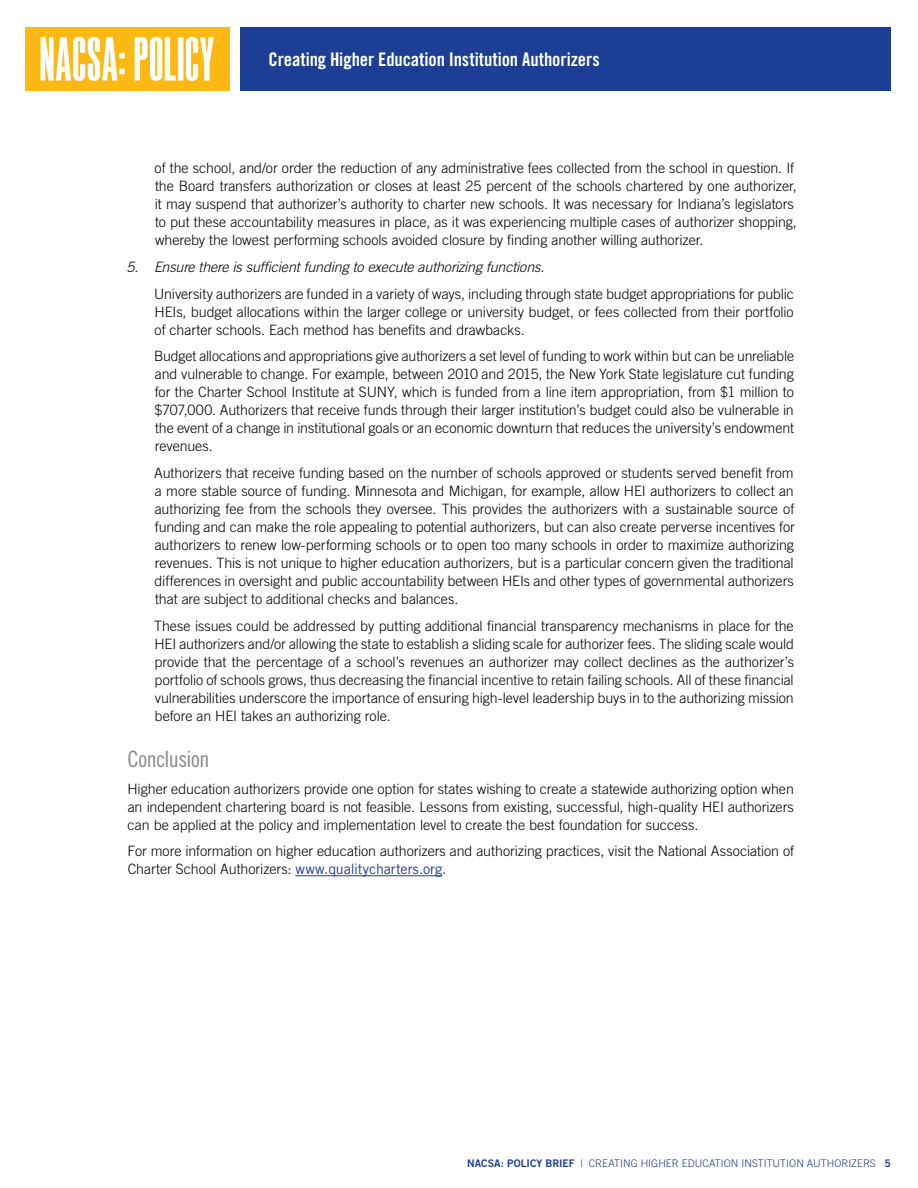
<style>
.page{position:relative;width:918px;height:1188px;background:#fff}
.page>*{position:absolute;margin:0;border:0;box-sizing:border-box;transform-origin:0 0}
.t1{font:22.5px "Trade Gothic LT Std Cn 18";letter-spacing:-.02em;color:#86888a}
.t2{font:18.75px "Trade Gothic LT Std Bd Cn 20";letter-spacing:-.005em;color:#fff}
.t3{font:300 14.25px/18px "Trade Gothic LT Std";letter-spacing:-.005em;color:#000;text-align:justify}
.t4{font:italic 300 14.25px "Trade Gothic LT Std";letter-spacing:-.01em;color:#000}
.t5{font:300 10.5px "Trade Gothic LT Std";letter-spacing:.005em;color:#1c3e94}
.s1{font-weight:400;color:#1c3e94}
.s2{font-family:"Trade Gothic LT Std Bd 2";font-weight:400}
</style>
<div class="page">
<div style="left:25px;top:27px;width:205px;height:64px;background:#fdb913"></div>
<svg style="left:41px;top:37px;width:173px;height:44px"></svg>
<div style="left:241px;top:27px;width:650px;height:64px;background:#1c3e94"></div>
<hr style="left:295px;top:875px;width:147px;height:1px;background:#1c3e94">
<h2 class="t2" style="left:269px;top:48px;width:333px">Creating Higher Education Institution Authorizers</h2>
<p class="t3" style="left:155px;top:159px;width:644px;text-align:left">of the school, and/or order the reduction of any administrative fees collected from the school in question. If the Board transfers authorization or closes at least 25 percent of the schools chartered by one authorizer, it may suspend that authorizer’s authority to charter new schools. It was necessary for Indiana’s legislators to put these accountability measures in place, as it was experiencing multiple cases of authorizer shopping, whereby the lowest performing schools avoided closure by finding another willing authorizer.</p>
<p class="t4" style="left:126px;top:258px;width:419px">5. Ensure there is sufficient funding to execute authorizing functions.</p>
<p class="t3" style="left:154px;top:284px;width:641px">University authorizers are funded in a variety of ways, including through state budget appropriations for public HEIs, budget allocations within the larger college or university budget, or fees collected from their portfolio of charter schools. Each method has benefits and drawbacks.</p>
<p class="t3" style="left:154px;top:347px;width:641px">Budget allocations and appropriations give authorizers a set level of funding to work within but can be unreliable and vulnerable to change. For example, between 2010 and 2015, the New York State legislature cut funding for the Charter School Institute at SUNY, which is funded from a line item appropriation, from $1 million to $707,000. Authorizers that receive funds through their larger institution’s budget could also be vulnerable in the event of a change in institutional goals or an economic downturn that reduces the university’s endowment revenues.</p>
<p class="t3" style="left:154px;top:464px;width:642px">Authorizers that receive funding based on the number of schools approved or students served benefit from a more stable source of funding. Minnesota and Michigan, for example, allow HEI authorizers to collect an authorizing fee from the schools they oversee. This provides the authorizers with a sustainable source of funding and can make the role appealing to potential authorizers, but can also create perverse incentives for authorizers to renew low-performing schools or to open too many schools in order to maximize authorizing revenues. This is not unique to higher education authorizers, but is a particular concern given the traditional differences in oversight and public accountability between HEIs and other types of governmental authorizers that are subject to additional checks and balances.</p>
<p class="t3" style="left:154px;top:616px;width:642px">These issues could be addressed by putting additional financial transparency mechanisms in place for the HEI authorizers and/or allowing the state to establish a sliding scale for authorizer fees. The sliding scale would provide that the percentage of a school’s revenues an authorizer may collect declines as the authorizer’s portfolio of schools grows, thus decreasing the financial incentive to retain failing schools. All of these financial vulnerabilities underscore the importance of ensuring high-level leadership buys in to the authorizing mission before an HEI takes an authorizing role.</p>
<h1 class="t1" style="left:128px;top:746px;width:83px">Conclusion</h1>
<p class="t3" style="left:128px;top:779px;width:668px">Higher education authorizers provide one option for states wishing to create a statewide authorizing option when an independent chartering board is not feasible. Lessons from existing, successful, high-quality HEI authorizers can be applied at the policy and implementation level to create the best foundation for success.</p>
<p class="t3" style="left:128px;top:842px;width:668px">For more information on higher education authorizers and authorizing practices, visit the National Association of<br>Charter School Authorizers: <span class="s1">www.qualitycharters.org.</span></p>
<p class="t5" style="left:467px;top:1157px;width:425px"><span class="s2">NACSA: POLICY BRIEF</span> | CREATING HIGHER EDUCATION INSTITUTION AUTHORIZERS <span class="s2">5</span></p>
</div>
